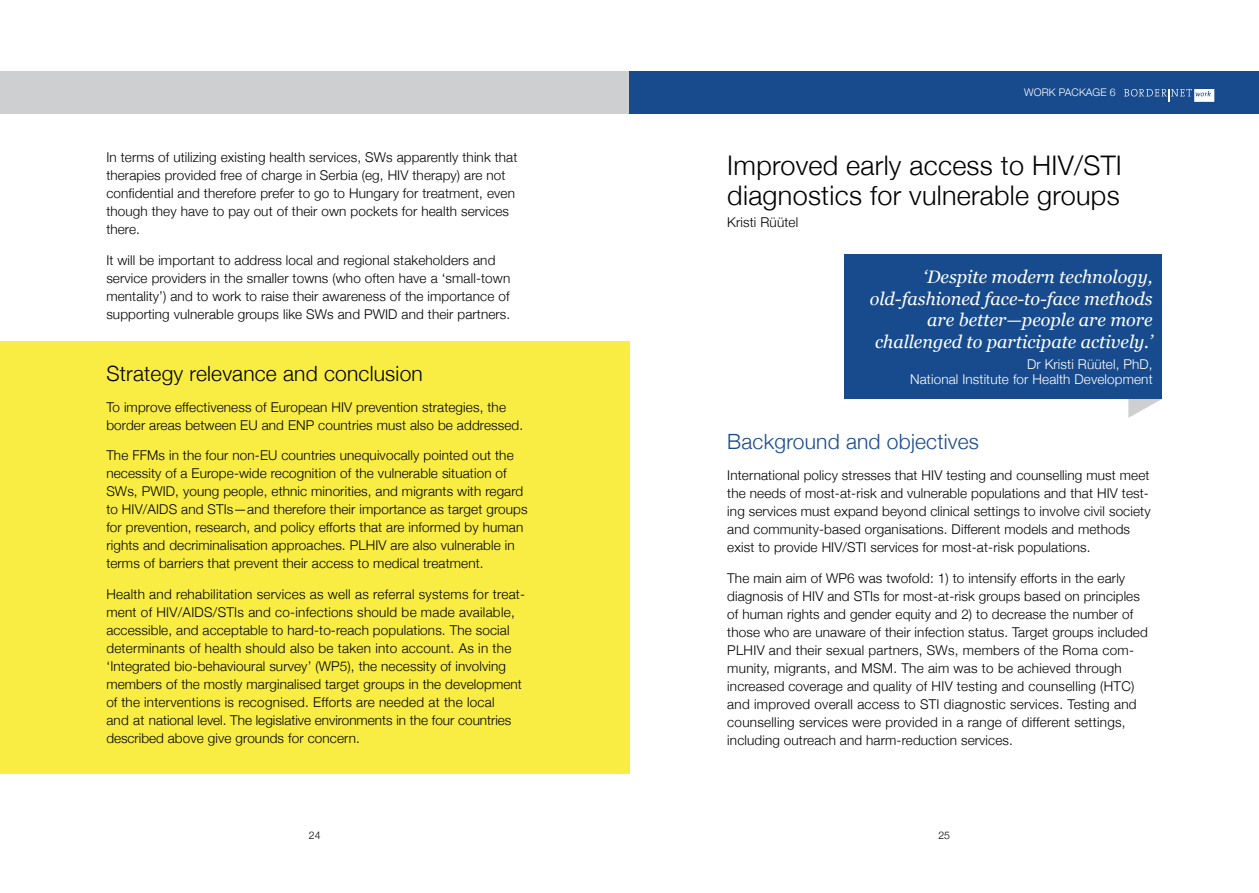
<style>
.page{position:relative;width:1259px;height:893px;background:#fff}
.page>*{position:absolute;margin:0;border:0;box-sizing:border-box;transform-origin:0 0}
.t1{font:300 27px/30px "Helvetica Neue";letter-spacing:.01em;color:#000}
.t2{font:300 21px "Helvetica Neue";letter-spacing:.01em;color:#000}
.t3{font:300 21px "Helvetica Neue";letter-spacing:.01em;color:#184b8e}
.t4{font:italic 18px/21.6px "Georgia";color:#fff;text-align:right}
.t5{font:300 13.5px/18px "Helvetica Neue";letter-spacing:.01em;color:#000}
.t6{font:300 13.5px/15px "Helvetica Neue";letter-spacing:.01em;color:#fff;text-align:right}
.t7{font:300 10.5px "Helvetica Neue";letter-spacing:.01em;color:#fff}
.t8{font:300 10.5px "Helvetica Neue";color:#000}
</style>
<div class="page">
<svg style="left:1128px;top:254px;width:33px;height:164px"></svg>
<div style="left:844px;top:255px;width:317px;height:144px;background:#184b8e"></div>
<div style="left:0;top:341px;width:629px;height:432px;background:#f9ed44"></div>
<div style="left:0;top:71px;width:629px;height:43px;background:#cdcfd0"></div>
<div style="left:629px;top:71px;width:630px;height:43px;background:#184b8e"></div>
<svg style="left:1124px;top:89px;width:90px;height:13px"></svg>
<p class="t5" style="left:106px;top:147px;width:412px">In terms of utilizing existing health services, SWs apparently think that therapies provided free of charge in Serbia (eg, HIV therapy) are not confidential and therefore prefer to go to Hungary for treatment, even though they have to pay out of their own pockets for health services there.</p>
<p class="t5" style="left:106px;top:250px;width:405px">It will be important to address local and regional stakeholders and service providers in the smaller towns (who often have a ‘small-town mentality’) and to work to raise their awareness of the importance of supporting vulnerable groups like SWs and PWID and their partners.</p>
<h2 class="t2" style="left:106px;top:356px;width:318px">Strategy relevance and conclusion</h2>
<p class="t5" style="left:106px;top:397px;width:418px">To improve effectiveness of European HIV prevention strategies, the border areas between EU and ENP countries must also be addressed.</p>
<p class="t5" style="left:106px;top:446px;width:423px">The FFMs in the four non-EU countries unequivocally pointed out the necessity of a Europe-wide recognition of the vulnerable situation of SWs, PWID, young people, ethnic minorities, and migrants with regard to HIV/AIDS and STIs—and therefore their importance as target groups for prevention, research, and policy efforts that are informed by human rights and decriminalisation approaches. PLHIV are also vulnerable in terms of barriers that prevent their access to medical treatment.</p>
<p class="t5" style="left:106px;top:585px;width:420px">Health and rehabilitation services as well as referral systems for treat&shy;ment of HIV/AIDS/STIs and co-infections should be made available, accessible, and acceptable to hard-to-reach populations. The social determinants of health should also be taken into account. As in the ‘Integrated bio-behavioural survey’ (WP5), the necessity of involving members of the mostly marginalised target groups in the development of the interventions is recognised. Efforts are needed at the local<br>and at national level. The legislative environments in the four countries described above give grounds for concern.</p>
<p class="t7" style="left:1024px;top:84px;width:93px">WORK PACKAGE 6</p>
<h1 class="t1" style="left:727px;top:149px;width:396px">Improved early access to HIV/STI diagnostics for vulnerable groups</h1>
<p class="t5" style="left:727px;top:213px;width:72px">Kristi Rüütel</p>
<h3 class="t4" style="left:870px;top:265px;width:284px">‘Despite modern technology, old-fashioned face-to-face methods are better—people are more challenged to participate actively.’</h3>
<p class="t6" style="left:910px;top:356px;width:244px">Dr Kristi Rüütel, PhD,<br>National Institute for Health Development</p>
<h2 class="t3" style="left:727px;top:425px;width:253px">Background and objectives</h2>
<p class="t5" style="left:727px;top:465px;width:425px">International policy stresses that HIV testing and counselling must meet the needs of most-at-risk and vulnerable populations and that HIV test&shy;ing services must expand beyond clinical settings to involve civil society and community-based organisations. Different models and methods exist to provide HIV/STI services for most-at-risk populations.</p>
<p class="t5" style="left:727px;top:568px;width:422px">The main aim of WP6 was twofold: 1) to intensify efforts in the early diagnosis of HIV and STIs for most-at-risk groups based on principles of human rights and gender equity and 2) to decrease the number of those who are unaware of their infection status. Target groups included PLHIV and their sexual partners, SWs, members of the Roma com&shy;munity, migrants, and MSM. The aim was to be achieved through increased coverage and quality of HIV testing and counselling (HTC) and improved overall access to STI diagnostic services. Testing and counselling services were provided in a range of different settings, including outreach and harm-reduction services.</p>
<p class="t8" style="left:309px;top:827px;width:13px">24</p>
<p class="t8" style="left:938px;top:827px;width:13px">25</p>
</div>
